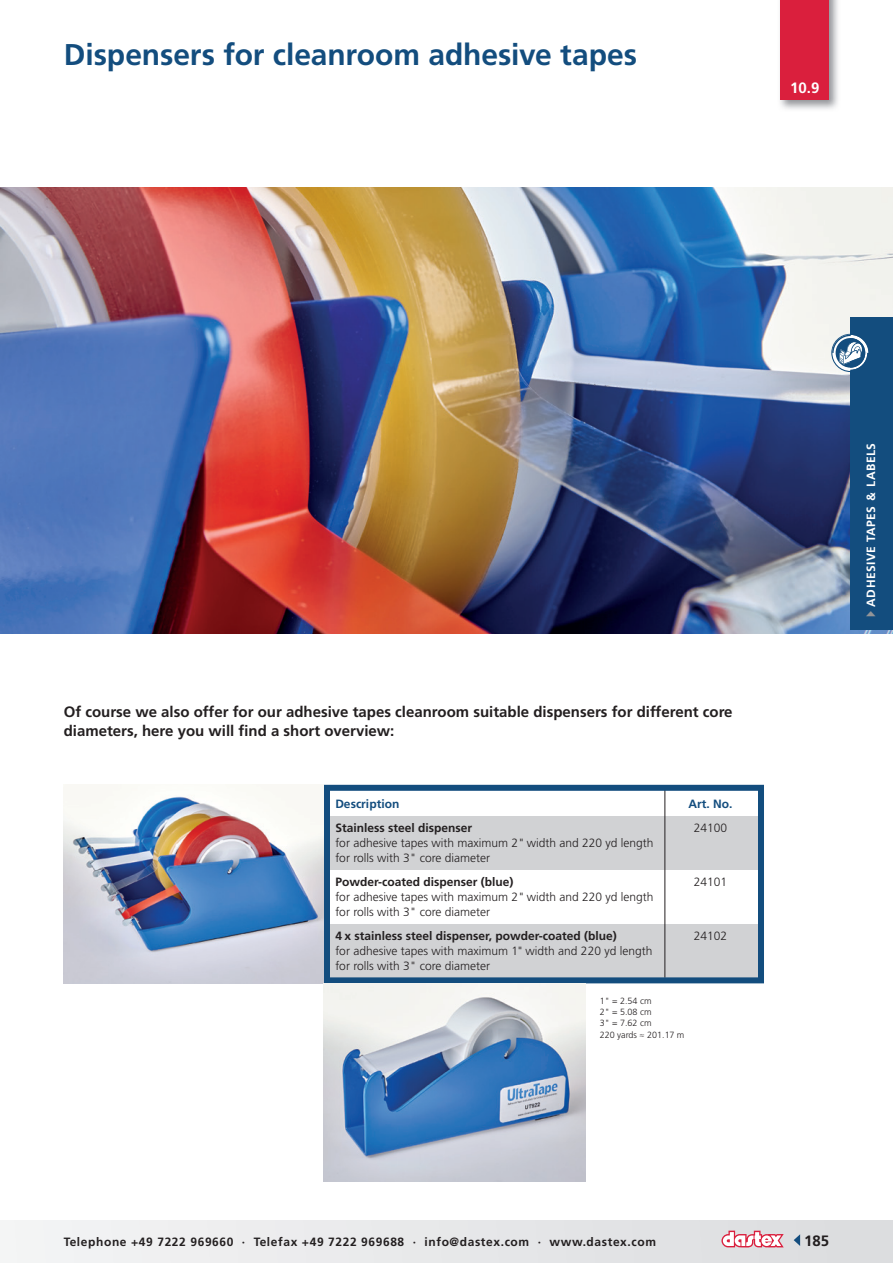
<style>
.page{position:relative;width:893px;height:1263px;background:#fff}
.page>*{position:absolute;margin:0;border:0;box-sizing:border-box;transform-origin:0 0}
.t1{font:700 30px "Frutiger LT Std";letter-spacing:-.005em;color:#134d7e}
.t2{font:700 15px/18.6px "Frutiger LT Std";color:#231f20}
.t3{font:700 15px "Frutiger LT Std";color:#fff}
.t4{font:300 12px/15px "Frutiger LT Std";color:#231f20}
.t5{font:700 12px "Frutiger LT Std";color:#231f20}
.t6{font:700 12px "Frutiger LT Std";letter-spacing:.05em;color:#231f20}
.t7{font:700 12px "Frutiger LT Std";letter-spacing:.04em;color:#fff}
.t8{font:700 12px "Frutiger LT Std";color:#134d7e}
.t9{font:300 9px/11.2px "Frutiger LT Std";color:#231f20}
.s1{color:#939598}
</style>
<div class="page">
<div style="left:0;top:1220px;width:893px;height:43px;background:#e8e9ea"></div>
<svg style="left:721px;top:1230px;width:63px;height:17px"></svg>
<svg style="left:794px;top:1234px;width:6px;height:12px"></svg>
<img style="left:780px;top:0;width:58px;height:109px">
<div style="left:781px;top:0;width:48px;height:100px;background:#da1f3d"></div>
<img style="left:1px;top:187px;width:892px;height:447px">
<div style="left:330px;top:817px;width:433px;height:53px;background:#d1d2d4"></div>
<div style="left:330px;top:924px;width:433px;height:54px;background:#d1d2d4"></div>
<hr style="left:664px;top:787px;width:1px;height:191px;background:#231f20">
<div style="left:324px;top:785px;width:440px;height:198px;border:6px solid #134d7e"></div>
<img style="left:64px;top:785px;width:260px;height:198px">
<img style="left:0;top:187px;width:1px;height:447px">
<img style="left:324px;top:983px;width:261px;height:199px">
<div style="left:850px;top:317px;width:43px;height:312px;background:#134d7e"></div>
<svg style="left:831px;top:334px;width:38px;height:38px"></svg>
<h1 class="t1" style="left:64px;top:37px;width:575px">Dispensers for cleanroom adhesive tapes</h1>
<p class="t3" style="left:790px;top:79px;width:31px">10.9</p>
<p class="t2" style="left:64px;top:703px;width:670px">Of course we also offer for our adhesive tapes cleanroom suitable dispensers for different core diameters, here you will find a short overview:</p>
<p class="t8" style="left:335px;top:797px;width:65px">Description</p>
<p class="t8" style="left:688px;top:797px;width:46px">Art. No.</p>
<p class="t5" style="left:335px;top:821px;width:138px">Stainless steel dispenser</p>
<p class="t4" style="left:694px;top:820px;width:35px">24100</p>
<p class="t4" style="left:335px;top:835px;width:320px">for adhesive tapes with maximum 2" width and 220 yd length for rolls with 3" core diameter</p>
<p class="t5" style="left:335px;top:875px;width:180px">Powder-coated dispenser (blue)</p>
<p class="t4" style="left:694px;top:874px;width:35px">24101</p>
<p class="t4" style="left:335px;top:889px;width:320px">for adhesive tapes with maximum 2" width and 220 yd length for rolls with 3" core diameter</p>
<p class="t5" style="left:335px;top:929px;width:283px">4 x stainless steel dispenser, powder-coated (blue)</p>
<p class="t4" style="left:694px;top:928px;width:35px">24102</p>
<p class="t4" style="left:335px;top:943px;width:319px">for adhesive tapes with maximum 1" width and 220 yd length for rolls with 3" core diameter</p>
<p class="t9" style="left:600px;top:995px;width:86px">1" = 2.54 cm<br>2" = 5.08 cm<br>3" = 7.62 cm<br>220 yards ≈ 201.17 m</p>
<p class="t7" style="left:864px;top:617px;width:175px;rotate:-90deg"><span class="s1">▶</span> ADHESIVE TAPES &amp; LABELS</p>
<p class="t6" style="left:64px;top:1234px;width:594px">Telephone +49 7222 969660 · Telefax +49 7222 969688 · info@dastex.com · www.dastex.com</p>
<p class="t2" style="left:804px;top:1231px;width:26px">185</p>
</div>
